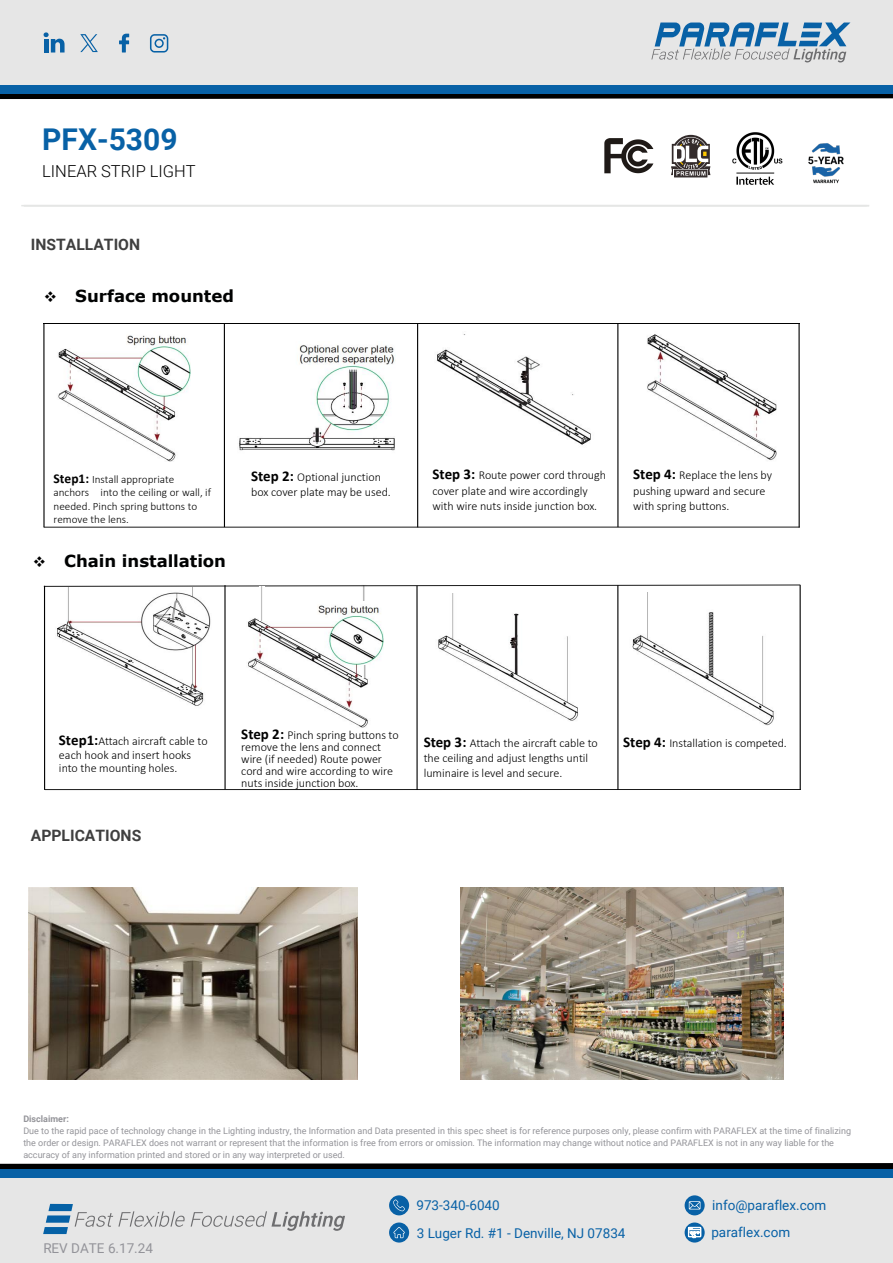
<style>
.page{position:relative;width:893px;height:1263px;background:#fff}
.page>*{position:absolute;margin:0;border:0;box-sizing:border-box;transform-origin:0 0}
.t1{font:700 30px "Roboto";color:#0861a6}
.t2{font:700 16.65px "Verdana";color:#010202}
.t3{font:300 16.5px "Roboto";color:#000}
.t4{font:700 15.75px "Roboto";color:#3f3f3f}
.t5{font:13.5px "Roboto";color:#0861a6}
.t6{font:13.5px "Roboto";color:#939399}
.t7{font:300 12.15px/15px "Calibri";color:#000}
.t8{font:300 11.25px/13.5px "Calibri";letter-spacing:-.005em;color:#000}
.t9{font:9px/12px "Roboto";color:#949499}
.t10{font:700 9px "Roboto";color:#949499}
.s1{font-style:inherit}
.s2{color:#000}
.s3{font-weight:700;font-size:13.5px}
.s4{font-weight:700;font-size:15px}
</style>
<div class="page">
<svg style="left:0;top:93px;width:893px;height:6px"></svg>
<div style="left:0;top:0;width:893px;height:86px;background:#e6e6e6"></div>
<div style="left:0;top:85px;width:893px;height:8px;background:#0861a6"></div>
<svg style="left:651px;top:23px;width:199px;height:39px"></svg>
<svg style="left:43px;top:32px;width:22px;height:21px"></svg>
<svg style="left:119px;top:34px;width:10px;height:19px"></svg>
<svg style="left:80px;top:34px;width:18px;height:18px"></svg>
<svg style="left:150px;top:34px;width:18px;height:19px"></svg>
<svg style="left:0;top:1163px;width:893px;height:6px"></svg>
<div style="left:0;top:1176px;width:893px;height:87px;background:#e6e6e6"></div>
<div style="left:0;top:1169px;width:893px;height:8px;background:#0861a6"></div>
<svg style="left:685px;top:1195px;width:20px;height:20px"></svg>
<svg style="left:689px;top:1201px;width:11px;height:8px"></svg>
<svg style="left:685px;top:1222px;width:20px;height:20px"></svg>
<svg style="left:688px;top:1227px;width:13px;height:11px"></svg>
<svg style="left:389px;top:1222px;width:20px;height:20px"></svg>
<svg style="left:393px;top:1227px;width:12px;height:11px"></svg>
<div style="left:389px;top:1195px;width:20px;height:20px;background:#0861a6;border-radius:50%"></div>
<svg style="left:393px;top:1199px;width:12px;height:12px"></svg>
<svg style="left:191px;top:1211px;width:154px;height:20px"></svg>
<svg style="left:43px;top:1204px;width:142px;height:30px"></svg>
<hr style="left:24px;top:205px;width:845px;height:1px;background:#e5e6e5">
<hr style="left:21px;top:205px;width:846px;height:1px;background:#e5e6e5">
<div style="left:674px;top:169px;width:34px;height:8px;background:#a19d9d"></div>
<div style="left:674px;top:170px;width:33px;height:7px;background:#332b2b"></div>
<svg style="left:671px;top:135px;width:40px;height:41px"></svg>
<img style="left:808px;top:143px;width:36px;height:41px">
<img style="left:732px;top:132px;width:51px;height:53px">
<img style="left:363px;top:587px;width:2px;height:14px">
<img style="left:248px;top:605px;width:136px;height:123px">
<hr style="left:45px;top:789px;width:756px;height:1px;background:#000">
<svg style="left:44px;top:584px;width:756px;height:3px"></svg>
<hr style="left:44px;top:586px;width:1px;height:204px;background:#000">
<hr style="left:800px;top:585px;width:1px;height:204px;background:#000">
<hr style="left:224px;top:585px;width:2px;height:204px;background:#000">
<hr style="left:416px;top:586px;width:2px;height:204px;background:#000">
<hr style="left:617px;top:585px;width:1px;height:205px;background:#000">
<img style="left:58px;top:335px;width:132px;height:127px">
<img style="left:239px;top:345px;width:156px;height:106px">
<img style="left:437px;top:334px;width:154px;height:111px">
<img style="left:647px;top:334px;width:130px;height:127px">
<hr style="left:44px;top:323px;width:756px;height:1px;background:#000">
<hr style="left:44px;top:527px;width:756px;height:1px;background:#000">
<hr style="left:43px;top:324px;width:2px;height:203px;background:#000">
<hr style="left:798px;top:323px;width:2px;height:204px;background:#000">
<hr style="left:224px;top:324px;width:1px;height:203px;background:#000">
<hr style="left:417px;top:324px;width:1px;height:203px;background:#000">
<hr style="left:617px;top:324px;width:1px;height:203px;background:#000">
<img style="left:57px;top:587px;width:154px;height:119px">
<img style="left:438px;top:593px;width:140px;height:128px">
<img style="left:632px;top:592px;width:142px;height:134px">
<img style="left:259px;top:587px;width:5px;height:34px">
<svg style="left:363px;top:666px;width:5px;height:12px"></svg>
<img style="left:29px;top:888px;width:328px;height:191px">
<img style="left:461px;top:888px;width:322px;height:191px">
<svg style="left:604px;top:138px;width:49px;height:35px"></svg>
<h1 class="t1" style="left:42px;top:119px;width:137px">PFX-<span class="s1">5309</span></h1>
<h3 class="t3" style="left:42px;top:160px;width:155px">LINEAR STRIP LIGHT</h3>
<p class="t4" style="left:31px;top:233px;width:111px">INSTALLATION</p>
<h2 class="t2" style="left:44px;top:284px;width:192px"><span class="s2">❖</span> Surface mounted</h2>
<p class="t8" style="left:54px;top:472px;width:159px"><span class="s3">Step1:</span> Install appropriate anchors into the ceiling or wall, if needed. Pinch spring buttons to remove the lens.</p>
<p class="t7" style="left:432px;top:468px;width:175px"><span class="s4">Step 3:</span> Route power cord through cover plate and wire accordingly with wire nuts inside junction box.</p>
<p class="t7" style="left:633px;top:468px;width:141px"><span class="s4">Step 4:</span> Replace the lens by pushing upward and secure with spring buttons.</p>
<p class="t7" style="left:251px;top:470px;width:141px"><span class="s4">Step 2:</span> Optional junction box cover plate may be used.</p>
<h2 class="t2" style="left:33px;top:550px;width:195px"><span class="s2">❖</span> Chain installation</h2>
<p class="t7" style="left:59px;top:734px;width:150px;line-height:13.5px"><span class="s4">Step1:</span>Attach aircraft cable to each hook and insert hooks into the mounting holes.</p>
<p class="t7" style="left:241px;top:728px;width:159px;line-height:12px"><span class="s4">Step 2:</span> Pinch spring buttons to remove the lens and connect wire (if needed) Route power cord and wire according to wire nuts inside junction box.</p>
<p class="t7" style="left:424px;top:735px;width:176px"><span class="s4">Step 3:</span> Attach the aircraft cable to the ceiling and adjust lengths until luminaire is level and secure.</p>
<p class="t7" style="left:623px;top:735px;width:165px"><span class="s4">Step 4:</span> Installation is competed.</p>
<p class="t4" style="left:31px;top:824px;width:112px">APPLICATIONS</p>
<p class="t10" style="left:23px;top:1112px;width:47px">Disclaimer:</p>
<p class="t9" style="left:23px;top:1124px;width:829px">Due to the rapid pace of technology change in the Lighting industry, the Information and Data presented in this spec sheet is for reference purposes only, please confirm with PARAFLEX at the time of finalizing the order or design. PARAFLEX does not warrant or represent that the information is free from errors or omission. The information may change without notice and PARAFLEX is not in any way liable for the accuracy of any information printed and stored or in any way interpreted or used.</p>
<p class="t5" style="left:712px;top:1195px;width:116px">info@paraflex.com</p>
<p class="t5" style="left:417px;top:1223px;width:210px">3 Luger Rd. #1 - Denville, NJ 07834</p>
<p class="t5" style="left:711px;top:1222px;width:80px">paraflex.com</p>
<p class="t5" style="left:416px;top:1196px;width:85px">973-340-6040</p>
<p class="t6" style="left:43px;top:1239px;width:111px">REV DATE 6.17.24</p>
</div>
